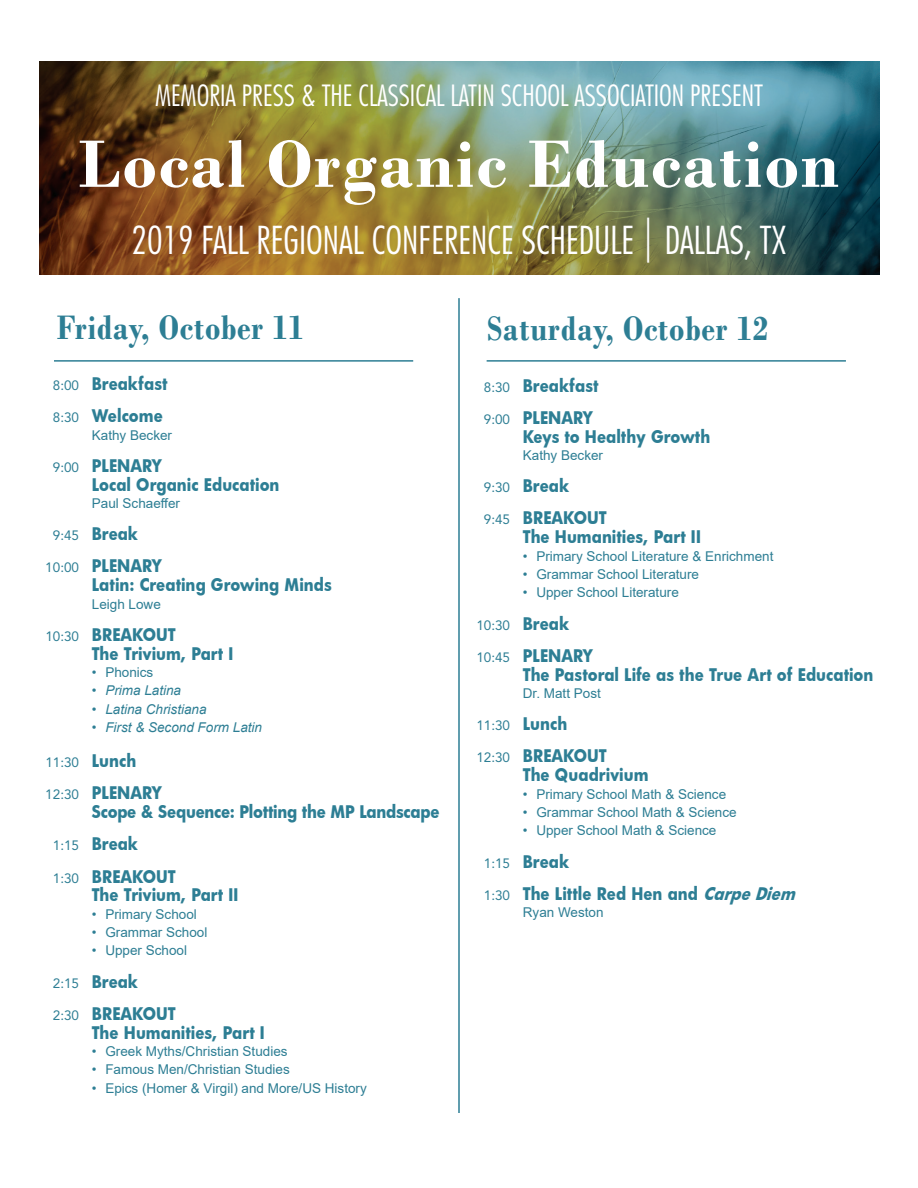
<style>
.page{position:relative;width:918px;height:1188px;background:#fff}
.page>*{position:absolute;margin:0;border:0;box-sizing:border-box;transform-origin:0 0}
.t1{font:700 70.5px "Bodoni";letter-spacing:.025em;color:#fff}
.t2{font:300 condensed 37.5px "Futura Std";color:#fff}
.t3{font:700 35.7px "Bodoni";letter-spacing:.025em;color:#2d7e94;scale:.88 1}
.t4{font:300 condensed 28.5px "Futura Std";color:#fff}
.t5{font:700 16.95px/32.2px "Futura";color:#2d7e94;scale:.88 1}
.t6{font:13.5px "Arial";color:#2d7e94}
.t7{font:italic 13.5px "Arial";color:#2d7e94}
.t8{font:13.5px "Avenir";color:#2d7e94}
.s1{font-size:45px}
.s2{font-family:"Avenir";font-weight:400;font-size:13.5px}
.s3{font-family:"Futura";font-weight:700;font-size:16.95px}
.s4{font-style:italic}
</style>
<div class="page">
<img style="left:39px;top:62px;width:840px;height:212px">
<hr style="left:458px;top:298px;width:2px;height:815px;background:#2d7e94">
<hr style="left:54px;top:360px;width:359px;height:2px;background:#2d7e94">
<hr style="left:487px;top:360px;width:359px;height:2px;background:#2d7e94">
<h3 class="t4" style="left:155px;top:79px;width:609px">MEMORIA PRESS &amp; THE CLASSICAL LATIN SCHOOL ASSOCIATION PRESENT</h3>
<h1 class="t1" style="left:79px;top:122px;width:762px">Local Organic Education</h1>
<h2 class="t2" style="left:131px;top:218px;width:657px">2019 FALL REGIONAL CONFERENCE SCHEDULE <span class="s1">|</span> DALLAS, TX</h2>
<h3 class="t3" style="left:57px;top:306px;width:283px">Friday, October 11</h3>
<p class="t5" style="left:53px;top:367px;width:132px"><span class="s2">8:00</span> Breakfast<br><span class="s2">8:30</span> Welcome</p>
<p class="t6" style="left:92px;top:426px;width:82px">Kathy Becker</p>
<p class="t5" style="left:92px;top:456px;width:215px;line-height:18.9px;text-indent:-39px"><span class="s2">9:00</span> PLENARY<br>Local Organic Education</p>
<p class="t6" style="left:92px;top:494px;width:90px">Paul Schaeffer</p>
<p class="t5" style="left:45px;top:517px;width:134px;text-indent:8px"><span class="s2">9:45</span> Break<br><span class="s2">10:00</span> PLENARY</p>
<p class="t5" style="left:92px;top:568px;width:274px">Latin: Creating Growing Minds</p>
<p class="t6" style="left:92px;top:595px;width:71px">Leigh Lowe</p>
<p class="t5" style="left:92px;top:625px;width:162px;line-height:18.9px;text-indent:-47px"><span class="s2">10:30</span> BREAKOUT<br>The Trivium, Part I</p>
<p class="t6" style="left:92px;top:663px;width:63px">• Phonics</p>
<p class="t7" style="left:92px;top:682px;width:91px">• Prima Latina</p>
<p class="t7" style="left:92px;top:700px;width:116px">• Latina Christiana</p>
<p class="t7" style="left:92px;top:719px;width:172px">• First &amp; Second Form Latin</p>
<p class="t8" style="left:45px;top:754px;width:93px">11:30 <span class="s3">Lunch</span></p>
<p class="t5" style="left:92px;top:783px;width:397px;line-height:18.9px;text-indent:-47px"><span class="s2">12:30</span> PLENARY<br>Scope &amp; Sequence: Plotting the MP Landscape</p>
<p class="t5" style="left:53px;top:827px;width:141px"><span class="s2">1:15</span> Break<br><span class="s2">1:30</span> BREAKOUT</p>
<p class="t5" style="left:92px;top:878px;width:168px">The Trivium, Part II</p>
<p class="t6" style="left:92px;top:905px;width:107px">• Primary School</p>
<p class="t6" style="left:92px;top:923px;width:117px">• Grammar School</p>
<p class="t6" style="left:92px;top:941px;width:97px">• Upper School</p>
<p class="t5" style="left:53px;top:965px;width:141px"><span class="s2">2:15</span> Break<br><span class="s2">2:30</span> BREAKOUT</p>
<p class="t5" style="left:92px;top:1016px;width:198px">The Humanities, Part I</p>
<p class="t6" style="left:92px;top:1042px;width:197px">• Greek Myths/Christian Studies</p>
<p class="t6" style="left:92px;top:1060px;width:200px">• Famous Men/Christian Studies</p>
<p class="t6" style="left:92px;top:1079px;width:277px">• Epics (Homer &amp; Virgil) and More/US History</p>
<h3 class="t3" style="left:487px;top:307px;width:321px">Saturday, October 12</h3>
<p class="t5" style="left:484px;top:369px;width:132px"><span class="s2">8:30</span> Breakfast<br><span class="s2">9:00</span> PLENARY</p>
<p class="t5" style="left:523px;top:420px;width:215px">Keys to Healthy Growth</p>
<p class="t6" style="left:523px;top:446px;width:82px">Kathy Becker</p>
<p class="t5" style="left:484px;top:469px;width:141px"><span class="s2">9:30</span> Break<br><span class="s2">9:45</span> BREAKOUT</p>
<p class="t5" style="left:523px;top:520px;width:204px">The Humanities, Part II</p>
<p class="t6" style="left:523px;top:547px;width:252px">• Primary School Literature &amp; Enrichment</p>
<p class="t6" style="left:523px;top:565px;width:178px">• Grammar School Literature</p>
<p class="t6" style="left:523px;top:583px;width:158px">• Upper School Literature</p>
<p class="t8" style="left:476px;top:617px;width:94px">10:30 <span class="s3">Break</span></p>
<p class="t5" style="left:523px;top:646px;width:400px;line-height:18.9px;text-indent:-47px"><span class="s2">10:45</span> PLENARY<br>The Pastoral Life as the True Art of Education</p>
<p class="t6" style="left:523px;top:684px;width:80px">Dr. Matt Post</p>
<p class="t8" style="left:476px;top:718px;width:93px">11:30 <span class="s3">Lunch</span></p>
<p class="t5" style="left:523px;top:746px;width:144px;line-height:18.9px;text-indent:-47px"><span class="s2">12:30</span> BREAKOUT<br>The Quadrivium</p>
<p class="t6" style="left:523px;top:785px;width:205px">• Primary School Math &amp; Science</p>
<p class="t6" style="left:523px;top:803px;width:215px">• Grammar School Math &amp; Science</p>
<p class="t6" style="left:523px;top:821px;width:195px">• Upper School Math &amp; Science</p>
<p class="t5" style="left:484px;top:845px;width:362px"><span class="s2">1:15</span> Break<br><span class="s2">1:30</span> The Little Red Hen and <span class="s4">CarpeDiem</span></p>
<p class="t6" style="left:523px;top:903px;width:82px">Ryan Weston</p>
</div>
